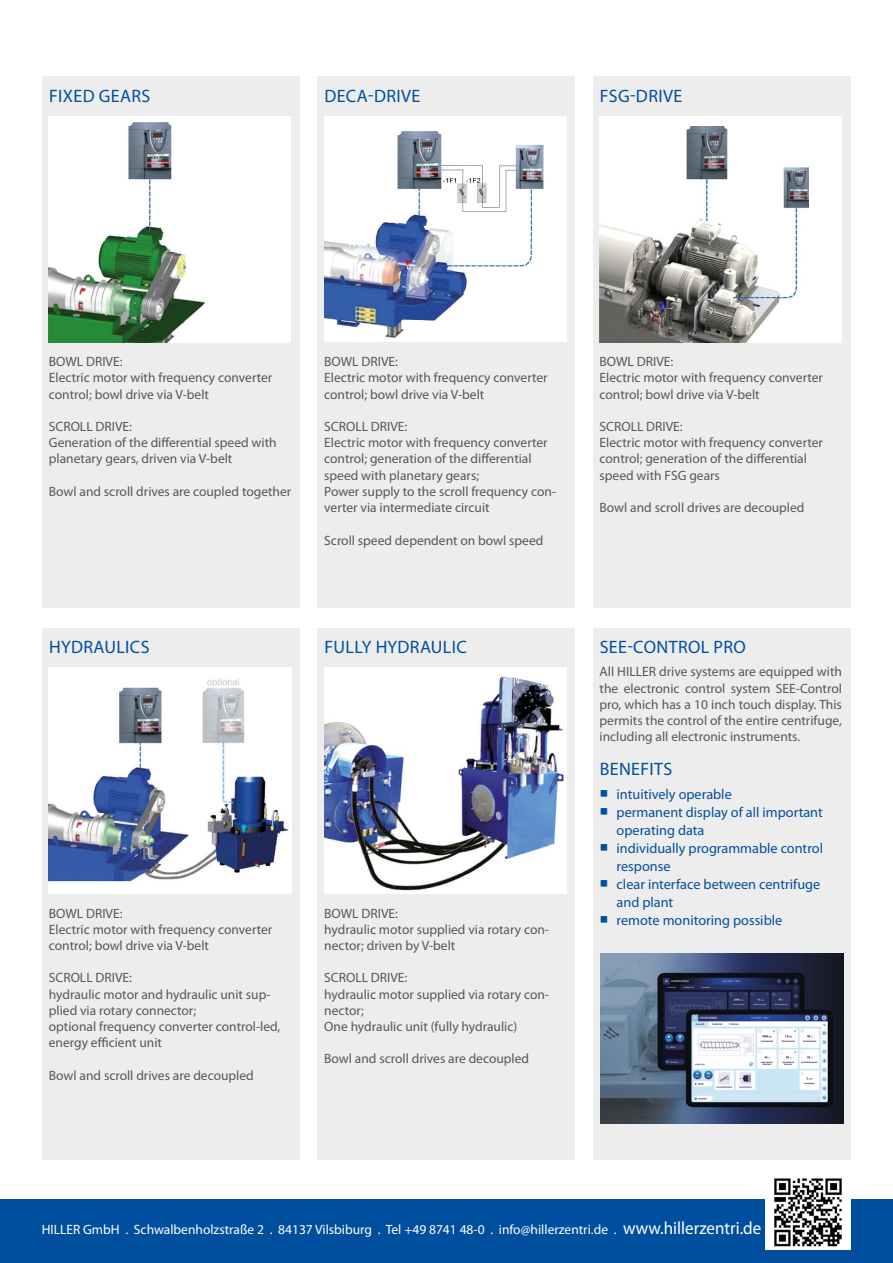
<style>
.page{position:relative;width:893px;height:1263px;background:#fff}
.page>*{position:absolute;margin:0;border:0;box-sizing:border-box;transform-origin:0 0}
.t1{font:18px "Myriad Pro";letter-spacing:.02em;color:#004f9f}
.t2{font:14.25px/18px "Myriad Pro";color:#004f9f}
.t3{font:13.5px/16.2px "Myriad Pro";color:#575756}
.t4{font:13.5px "Myriad Pro";color:#fff}
.s1{font-family:"Minion Pro";font-size:22.5px}
.s2{font-size:17.85px}
</style>
<div class="page">
<div style="left:0;top:1199px;width:893px;height:64px;background:#004f9f"></div>
<div style="left:43px;top:76px;width:257px;height:532px;background:#ededed"></div>
<div style="left:318px;top:77px;width:257px;height:531px;background:#ededed"></div>
<div style="left:43px;top:628px;width:257px;height:531px;background:#ededed"></div>
<div style="left:318px;top:628px;width:257px;height:531px;background:#ededed"></div>
<div style="left:593px;top:628px;width:257px;height:531px;background:#ededed"></div>
<div style="left:593px;top:77px;width:257px;height:531px;background:#ededed"></div>
<div style="left:259px;top:116px;width:32px;height:226px;background:#fff"></div>
<div style="left:600px;top:116px;width:242px;height:226px;background:#fff"></div>
<img style="left:765px;top:1178px;width:85px;height:72px">
<img style="left:49px;top:116px;width:210px;height:226px">
<img style="left:49px;top:668px;width:242px;height:226px">
<img style="left:324px;top:668px;width:243px;height:226px">
<img style="left:600px;top:126px;width:208px;height:216px">
<img style="left:601px;top:953px;width:242px;height:170px">
<img style="left:324px;top:116px;width:243px;height:225px">
<div style="left:446px;top:134px;width:68px;height:29px;background:#fff"></div>
<h1 class="t1" style="left:49px;top:85px;width:103px">FIXED GEARS</h1>
<h1 class="t1" style="left:324px;top:85px;width:98px">DECA-DRIVE</h1>
<h1 class="t1" style="left:600px;top:85px;width:84px">FSG-DRIVE</h1>
<p class="t3" style="left:49px;top:353px;width:225px">BOWL DRIVE:<br>Electric motor with frequency converter control; bowl drive via V-belt</p>
<p class="t3" style="left:49px;top:418px;width:229px">SCROLL DRIVE:<br>Generation of the differential speed with planetary gears, driven via V-belt</p>
<p class="t3" style="left:49px;top:483px;width:244px">Bowl and scroll drives are coupled together</p>
<p class="t3" style="left:324px;top:353px;width:225px">BOWL DRIVE:<br>Electric motor with frequency converter control; bowl drive via V-belt</p>
<p class="t3" style="left:324px;top:418px;width:233px">SCROLL DRIVE:<br>Electric motor with frequency converter control; generation of the differential speed with planetary gears;<br>Power supply to the scroll frequency con&shy;verter via intermediate circuit</p>
<p class="t3" style="left:324px;top:532px;width:221px">Scroll speed dependent on bowl speed</p>
<p class="t3" style="left:600px;top:353px;width:225px">BOWL DRIVE:<br>Electric motor with frequency converter control; bowl drive via V-belt</p>
<p class="t3" style="left:600px;top:418px;width:225px">SCROLL DRIVE:<br>Electric motor with frequency converter control; generation of the differential speed with FSG gears</p>
<p class="t3" style="left:600px;top:499px;width:206px">Bowl and scroll drives are decoupled</p>
<h1 class="t1" style="left:49px;top:636px;width:102px">HYDRAULICS</h1>
<h1 class="t1" style="left:324px;top:636px;width:144px">FULLY HYDRAULIC</h1>
<h1 class="t1" style="left:600px;top:636px;width:148px">SEE-CONTROL PRO</h1>
<p class="t3" style="left:600px;top:663px;width:244px;text-align:justify">All HILLER drive systems are equipped with the electronic control system SEE-Control pro, which has a 10 inch touch display. This permits the control of the entire centrifuge, including all electronic instruments.</p>
<p class="t3" style="left:49px;top:905px;width:225px">BOWL DRIVE:<br>Electric motor with frequency converter control; bowl drive via V-belt</p>
<p class="t3" style="left:49px;top:969px;width:233px">SCROLL DRIVE:<br>hydraulic motor and hydraulic unit sup&shy;plied via rotary connector;<br>optional frequency converter control-led, energy efficient unit</p>
<p class="t3" style="left:49px;top:1067px;width:206px">Bowl and scroll drives are decoupled</p>
<p class="t3" style="left:324px;top:905px;width:226px">BOWL DRIVE:<br>hydraulic motor supplied via rotary con&shy;nector; driven by V-belt</p>
<p class="t3" style="left:324px;top:969px;width:226px">SCROLL DRIVE:<br>hydraulic motor supplied via rotary con&shy;nector;<br>One hydraulic unit (fully hydraulic)</p>
<p class="t3" style="left:324px;top:1050px;width:206px">Bowl and scroll drives are decoupled</p>
<h1 class="t1" style="left:600px;top:757px;width:74px">BENEFITS</h1>
<p class="t2" style="left:600px;top:785px;width:134px"><span class="s1">■</span> intuitively operable</p>
<p class="t2" style="left:617px;top:803px;width:208px;text-indent:-17px"><span class="s1">■</span> permanent display of all important operating data</p>
<p class="t2" style="left:617px;top:839px;width:208px;text-indent:-17px"><span class="s1">■</span> individually programmable control response</p>
<p class="t2" style="left:617px;top:875px;width:205px;text-indent:-17px"><span class="s1">■</span> clear interface between centrifuge and plant</p>
<p class="t2" style="left:600px;top:911px;width:184px"><span class="s1">■</span> remote monitoring possible</p>
<p class="t4" style="left:42px;top:1221px;width:721px">HILLER GmbH . Schwalbenholzstraße 2 . 84137 Vilsbiburg . Tel +49 8741 48-0 . info@hillerzentri.de . <span class="s2">www.hillerzentri.de</span></p>
</div>
